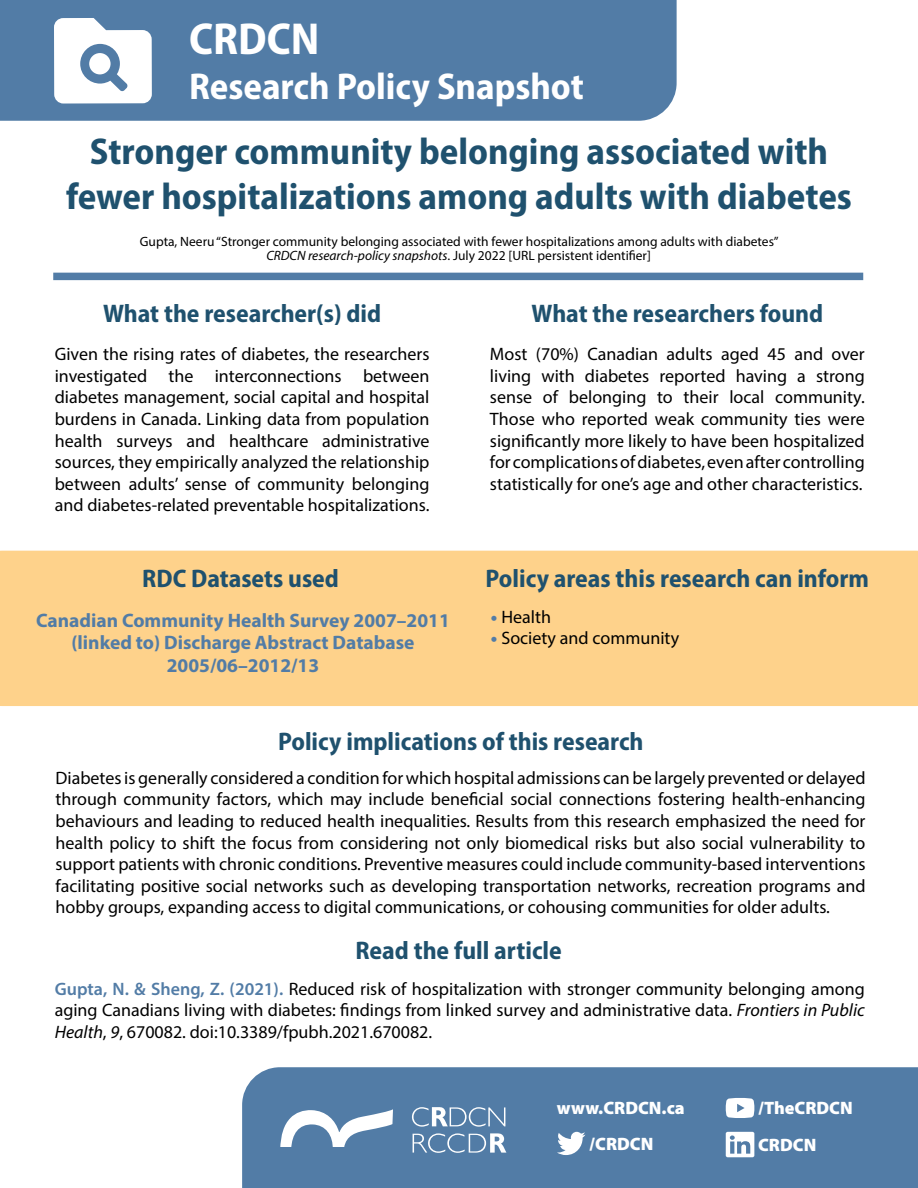
<style>
.page{position:relative;width:918px;height:1188px;background:#fff}
.page>*{position:absolute;margin:0;border:0;box-sizing:border-box;transform-origin:0 0}
.title_small{font:700 semi-condensed 45px "Myriad Pro";color:#fff}
.title_large{font:700 semi-condensed 37.5px/45px "Myriad Pro";color:#1f516e;text-align:center}
.title_small-2{font:700 semi-condensed 37.5px "Myriad Pro";color:#fff}
.Body_Headings{font:700 semi-condensed 25.5px "Myriad Pro";color:#1f516e}
.Datasets{font:700 19.5px/22.5px "Myriad Pro";color:#527ca6;text-align:center}
.Body{font:18px/21.6px "Myriad Pro";color:#000;text-align:justify}
.Body_bold{font:900 18px "Myriad Pro";color:#fff}
.Body-2{font:13.5px/13.5px "Myriad Pro";color:#000;text-align:center}
.s1{font-style:italic}
.s2{font-weight:900;color:#527ca6}
.s3{font-weight:600;color:#527ca6}
</style>
<div class="page">
<div style="left:0;top:551px;width:918px;height:155px;background:#fed28b"></div>
<div style="left:0;top:0;width:677px;height:121px;background:#527ca6"></div>
<svg style="left:54px;top:18px;width:98px;height:86px"></svg>
<div style="left:53px;top:273px;width:810px;height:7px;background:#527ca6"></div>
<div style="left:242px;top:1067px;width:676px;height:121px;background:#527ca6"></div>
<svg style="left:280px;top:1109px;width:113px;height:50px"></svg>
<div style="left:272px;top:1148px;width:76px;height:20px;background:#527ca6"></div>
<svg style="left:412px;top:1107px;width:93px;height:20px"></svg>
<svg style="left:413px;top:1133px;width:93px;height:20px;background:#7e9dbc"></svg>
<svg style="left:557px;top:1132px;width:29px;height:23px"></svg>
<svg style="left:726px;top:1098px;width:28px;height:20px"></svg>
<svg style="left:726px;top:1132px;width:28px;height:25px"></svg>
<p class="title_small" style="left:189px;top:10px;width:132px">CRDCN</p>
<p class="title_small-2" style="left:189px;top:63px;width:397px">Research Policy Snapshot</p>
<p class="title_large" style="left:66px;top:128px;width:787px">Stronger community belonging associated with fewer hospitalizations among adults with diabetes</p>
<p class="Body-2" style="left:140px;top:235px;width:640px">Gupta, Neeru “Stronger community belonging associated with fewer hospitalizations among adults with diabetes”<br><span class="s1">CRDCN research-policy snapshots</span>. July 2022 [URL persistent identifier]</p>
<p class="Body_Headings" style="left:103px;top:297px;width:280px">What the researcher(s) did</p>
<p class="Body" style="left:55px;top:343px;width:376px">Given the rising rates of diabetes, the researchers investigated the interconnections between diabetes management, social capital and hospital burdens in Canada. Linking data from population health surveys and healthcare administrative sources, they empirically analyzed the relationship between adults’ sense of community belonging and diabetes-related preventable hospitalizations.</p>
<p class="Body_Headings" style="left:142px;top:562px;width:198px">RDC Datasets used</p>
<p class="Datasets" style="left:36px;top:608px;width:415px">Canadian Community Health Survey 2007–2011 (linked to) Discharge Abstract Database<br>2005/06–2012/13</p>
<p class="Body_Headings" style="left:531px;top:297px;width:293px">What the researchers found</p>
<p class="Body" style="left:490px;top:343px;width:376px">Most (70%) Canadian adults aged 45 and over living with diabetes reported having a strong sense of belonging to their local community.<br>Those who reported weak community ties were significantly more likely to have been hospitalized for complications of diabetes, even after controlling statistically for one’s age and other characteristics.</p>
<p class="Body_Headings" style="left:486px;top:562px;width:385px">Policy areas this research can inform</p>
<p class="Body" style="left:491px;top:606px;width:62px"><span class="s2">•</span> Health</p>
<p class="Body" style="left:491px;top:627px;width:190px"><span class="s2">•</span> Society and community</p>
<p class="Body_Headings" style="left:278px;top:725px;width:367px">Policy implications of this research</p>
<p class="Body" style="left:56px;top:767px;width:812px">Diabetes is generally considered a condition for which hospital admissions can be largely prevented or delayed through community factors, which may include beneficial social connections fostering health-enhancing behaviours and leading to reduced health inequalities. Results from this research emphasized the need for health policy to shift the focus from considering not only biomedical risks but also social vulnerability to support patients with chronic conditions. Preventive measures could include community-based interventions facilitating positive social networks such as developing transportation networks, recreation programs and hobby groups, expanding access to digital communications, or cohousing communities for older adults.</p>
<p class="Body_Headings" style="left:355px;top:934px;width:208px">Read the full article</p>
<p class="Body" style="left:55px;top:977px;width:812px"><span class="s3">Gupta, N. &amp; Sheng, Z. (2021).</span> Reduced risk of hospitalization with stronger community belonging among aging Canadians living with diabetes: findings from linked survey and administrative data. <span class="s1">Frontiers in Public Health</span>, <span class="s1">9</span>, 670082. doi:10.3389/fpubh.2021.670082.</p>
<p class="Body_bold" style="left:557px;top:1096px;width:129px">www.CRDCN.ca</p>
<p class="Body_bold" style="left:589px;top:1132px;width:66px">/CRDCN</p>
<p class="Body_bold" style="left:758px;top:1096px;width:96px">/TheCRDCN</p>
<p class="Body_bold" style="left:758px;top:1133px;width:60px">CRDCN</p>
</div>
